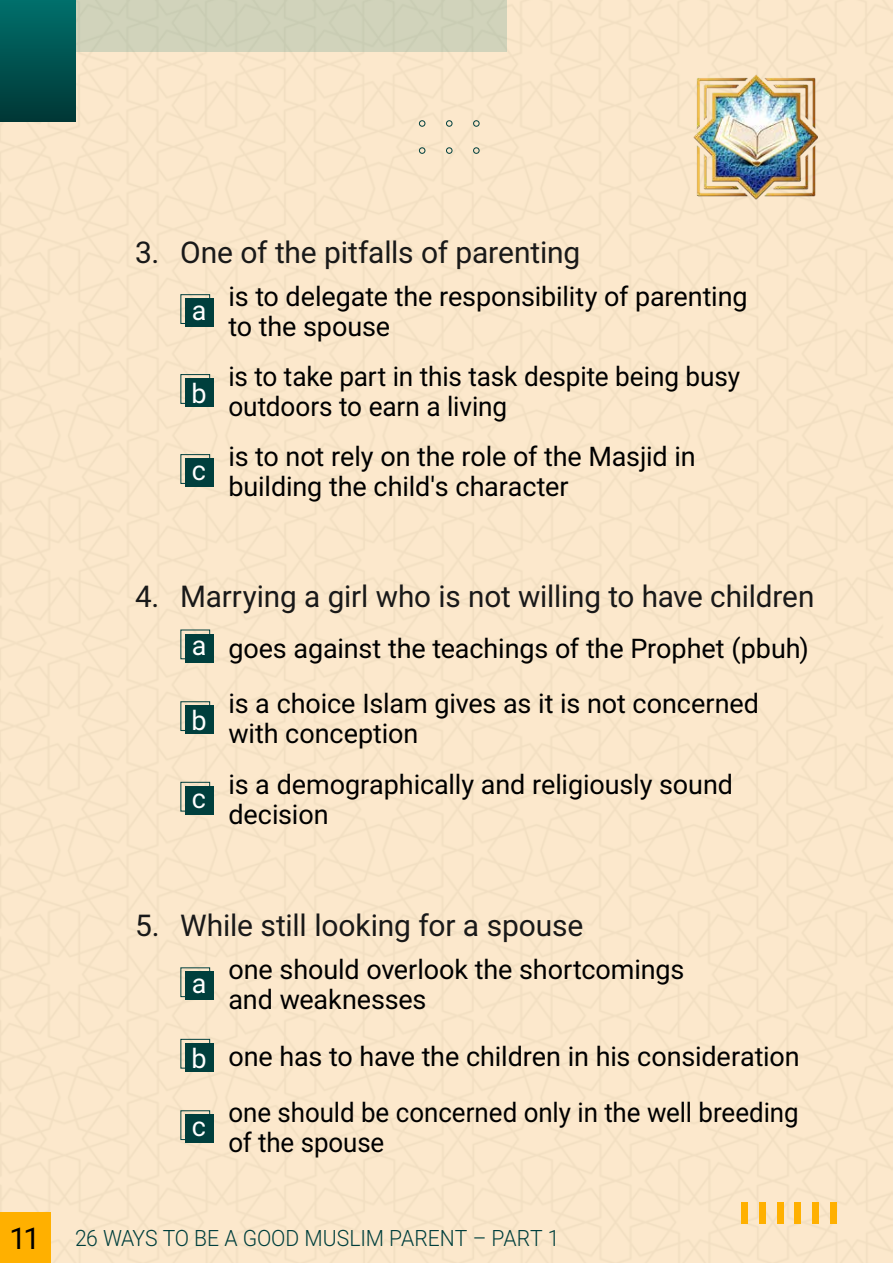
<style>
.page{position:relative;width:893px;height:1263px;background:#fce8cc}
.page>*{position:absolute;margin:0;border:0;box-sizing:border-box;transform-origin:0 0}
.t1{font:30px "Roboto";letter-spacing:-.005em;color:#191919}
.t2{font:27px/30px "Roboto";letter-spacing:-.005em;color:#000}
.t3{font:27px/30px "Roboto";letter-spacing:-.005em;color:#000;scale:.96 1}
.t4{font:27px "Roboto";color:#fff}
.t5{font:300 22.5px "Roboto";letter-spacing:-.005em;color:#003f3d;scale:.94 1}
.s1{color:#fff}
.s2{font-weight:400;font-size:30px;color:#000}
</style>
<div class="page">
<div style="left:0;top:0;width:506px;height:51px;background:#d1d3bb"></div>
<div style="left:0;top:0;width:75px;height:121px;background:linear-gradient(to bottom,#00706c,#003735)"></div>
<img style="left:694px;top:75px;width:124px;height:124px">
<div style="left:0;top:1213px;width:50px;height:50px;background:#ffb000"></div>
<div style="left:741px;top:1202px;width:6px;height:21px;background:#ffb000"></div>
<div style="left:759px;top:1202px;width:6px;height:21px;background:#ffb000"></div>
<div style="left:777px;top:1202px;width:6px;height:21px;background:#ffb000"></div>
<div style="left:795px;top:1202px;width:6px;height:21px;background:#ffb000"></div>
<div style="left:813px;top:1202px;width:6px;height:21px;background:#ffb000"></div>
<div style="left:831px;top:1202px;width:6px;height:21px;background:#ffb000"></div>
<div style="left:185px;top:634px;width:28px;height:28px;background:#003f3d"></div>
<div style="left:185px;top:705px;width:28px;height:29px;background:#003f3d"></div>
<div style="left:180px;top:782px;width:30px;height:29px;border:1px solid #003f3d"></div>
<div style="left:185px;top:786px;width:28px;height:29px;background:#003f3d"></div>
<div style="left:185px;top:971px;width:28px;height:29px;background:#003f3d"></div>
<div style="left:180px;top:1039px;width:30px;height:29px;border:1px solid #003f3d"></div>
<div style="left:185px;top:1043px;width:28px;height:29px;background:#003f3d"></div>
<div style="left:185px;top:1114px;width:28px;height:29px;background:#003f3d"></div>
<div style="left:473px;top:120px;width:7px;height:7px;border:1px solid #003f3d;border-radius:50%"></div>
<div style="left:473px;top:147px;width:7px;height:7px;border:1px solid #003f3d;border-radius:50%"></div>
<div style="left:446px;top:120px;width:6px;height:7px;border:1px solid #003f3d;border-radius:50%"></div>
<div style="left:446px;top:147px;width:6px;height:7px;border:1px solid #003f3d;border-radius:50%"></div>
<div style="left:419px;top:120px;width:6px;height:7px;border:1px solid #003f3d;border-radius:50%"></div>
<div style="left:419px;top:147px;width:6px;height:7px;border:1px solid #003f3d;border-radius:50%"></div>
<div style="left:180px;top:294px;width:30px;height:30px;border:1px solid #003f3d"></div>
<div style="left:185px;top:298px;width:28px;height:29px;background:#003f3d"></div>
<div style="left:180px;top:374px;width:30px;height:30px;border:1px solid #003f3d"></div>
<div style="left:185px;top:378px;width:28px;height:29px;background:#003f3d"></div>
<div style="left:180px;top:454px;width:30px;height:30px;border:1px solid #003f3d"></div>
<div style="left:185px;top:458px;width:28px;height:29px;background:#003f3d"></div>
<p class="t1" style="left:135px;top:231px;width:447px">3. One of the pitfalls of parenting</p>
<p class="t4" style="left:192px;top:291px;width:16px">a</p>
<p class="t2" style="left:228px;top:280px;width:521px">is to delegate the responsibility of parenting to the spouse</p>
<p class="t4" style="left:191px;top:374px;width:17px">b</p>
<p class="t4" style="left:192px;top:451px;width:16px">c</p>
<p class="t2" style="left:228px;top:360px;width:513px">is to take part in this task despite being busy outdoors to earn a living</p>
<p class="t2" style="left:228px;top:440px;width:469px">is to not rely on the role of the Masjid in building the child's character</p>
<p class="t1" style="left:135px;top:576px;width:681px">4. Marrying a girl who is not willing to have children</p>
<p class="t2" style="left:192px;top:633px;width:619px"><span class="s1">a</span> goes against the teachings of the Prophet (pbuh)</p>
<p class="t4" style="left:191px;top:701px;width:17px">b</p>
<p class="t4" style="left:192px;top:779px;width:16px">c</p>
<p class="t2" style="left:228px;top:687px;width:532px">is a choice Islam gives as it is not concerned with conception</p>
<p class="t2" style="left:228px;top:768px;width:506px">is a demographically and religiously sound decision</p>
<p class="t1" style="left:135px;top:904px;width:450px">5. While still looking for a spouse</p>
<p class="t4" style="left:192px;top:964px;width:16px">a</p>
<p class="t2" style="left:228px;top:953px;width:458px">one should overlook the shortcomings and weaknesses</p>
<p class="t2" style="left:191px;top:1040px;width:610px"><span class="s1">b</span> one has to have the children in his consideration</p>
<p class="t4" style="left:192px;top:1107px;width:16px">c</p>
<p class="t3" style="left:228px;top:1096px;width:595px">one should be concerned only in the well breeding of the spouse</p>
<p class="t5" style="left:10px;top:1222px;width:587px"><span class="s2">11</span> 26 WAYS TO BE A GOOD MUSLIM PARENT – PART 1</p>
</div>
